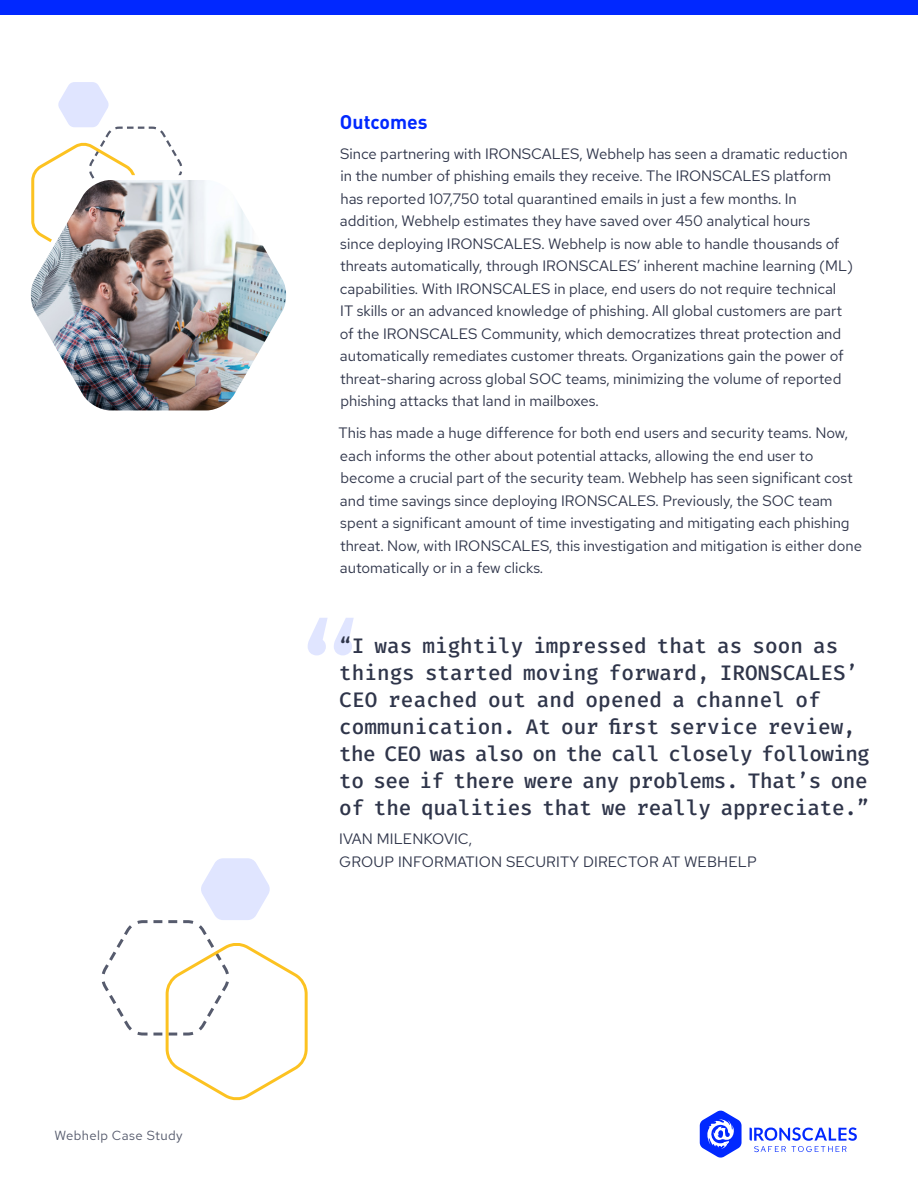
<style>
.page{position:relative;width:918px;height:1188px;background:#fff}
.page>*{position:absolute;margin:0;border:0;box-sizing:border-box;transform-origin:0 0}
.Fira_Callout_14pt{font:300 21px/27px "Fira Code";color:#2f354a}
.Body_Copy_-_Subhead{font:19.5px "DIN Bold Alternate";color:#0128ff}
.Body_Copy{font:15px/22.5px "Red Hat Text";color:#2f354a}
.Quote_Name{font:15px/22.5px "Red Hat Text";letter-spacing:.01em;color:#2f354a}
.t1{font:13.2px "Red Hat Text";letter-spacing:.03em;color:#565b6d}
</style>
<div class="page">
<svg style="left:308px;top:618px;width:46px;height:37px"></svg>
<svg style="left:102px;top:858px;width:206px;height:243px"></svg>
<svg style="left:33px;top:82px;width:149px;height:91px"></svg>
<img style="left:30px;top:173px;width:256px;height:238px">
<svg style="left:700px;top:1110px;width:157px;height:48px"></svg>
<div style="left:0;top:0;width:918px;height:14px;background:#0128ff"></div>
<p class="t1" style="left:54px;top:1127px;width:130px">Webhelp Case Study</p>
<p class="Body_Copy_-_Subhead" style="left:340px;top:109px;width:89px">Outcomes</p>
<p class="Body_Copy" style="left:340px;top:142px;width:515px">Since partnering with IRONSCALES, Webhelp has seen a dramatic reduction in the number of phishing emails they receive. The IRONSCALES platform has reported 107,750 total quarantined emails in just a few months. In addition, Webhelp estimates they have saved over 450 analytical hours<br>since deploying IRONSCALES. Webhelp is now able to handle thousands of threats automatically, through IRONSCALES’ inherent machine learning (ML) capabilities. With IRONSCALES in place, end users do not require technical<br>IT skills or an advanced knowledge of phishing. All global customers are part of the IRONSCALES Community, which democratizes threat protection and automatically remediates customer threats. Organizations gain the power of threat-sharing across global SOC teams, minimizing the volume of reported phishing attacks that land in mailboxes.</p>
<p class="Body_Copy" style="left:338px;top:422px;width:525px">This has made a huge difference for both end users and security teams. Now, each informs the other about potential attacks, allowing the end user to become a crucial part of the security team. Webhelp has seen significant cost and time savings since deploying IRONSCALES. Previously, the SOC team spent a significant amount of time investigating and mitigating each phishing threat. Now, with IRONSCALES, this investigation and mitigation is either done automatically or in a few clicks.</p>
<p class="Fira_Callout_14pt" style="left:339px;top:634px;width:532px">“I was mightily impressed that as soon as things started moving forward, IRONSCALES’ CEO reached out and opened a channel of communication. At our first service review, the CEO was also on the call closely following to see if there were any problems. That’s one of the qualities that we really appreciate.”</p>
<p class="Quote_Name" style="left:339px;top:828px;width:419px">IVAN MILENKOVIC,<br>GROUP INFORMATION SECURITY DIRECTOR AT WEBHELP</p>
</div>
